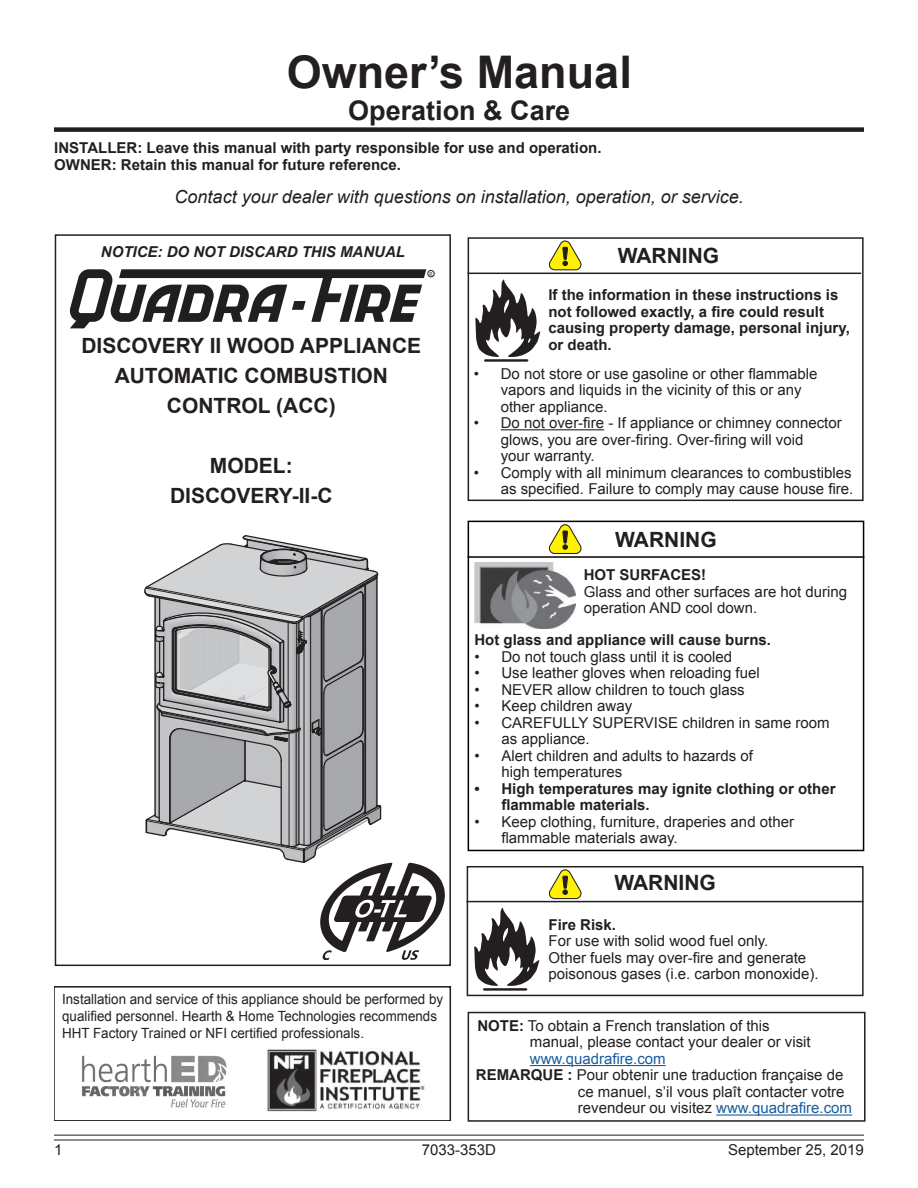
<style>
.page{position:relative;width:918px;height:1188px;background:#fff}
.page>*{position:absolute;margin:0;border:0;box-sizing:border-box;transform-origin:0 0}
.t1{font:700 45px "Arial";color:#231f20}
.t2{font:700 27px "Arial";color:#231f20}
.t3{font:700 21px/30px "Arial";color:#231f20;text-align:center}
.t4{font:italic 18px "Arial";color:#231f20}
.t5{font:15px/16.5px "Arial";color:#231f20}
.t6{font:700 15px/16.5px "Arial";color:#231f20}
.t7{font:italic 700 15px "Arial";color:#231f20}
.t8{font:15px "Arial";color:#175d9e}
.t9{font:14.1px/17px "Arial";color:#231f20;scale:.95 1}
.t10{font:5.4px "Arial Narrow";color:#211e1e}
.s1{font-weight:700}
.s2{color:#175d9e}
</style>
<div class="page">
<hr style="left:54px;top:1140px;width:810px;height:1px;background:#231f20">
<hr style="left:54px;top:1135px;width:810px;height:1px;background:#231f20">
<div style="left:54px;top:127px;width:810px;height:5px;background:#231f20"></div>
<div style="left:55px;top:234px;width:396px;height:732px;border:2px solid #231f20"></div>
<svg style="left:70px;top:269px;width:356px;height:59px"></svg>
<div style="left:428px;top:270px;width:6px;height:7px;border:1px solid #211e1e;border-radius:50%"></div>
<img style="left:156px;top:769px;width:222px;height:9px">
<hr style="left:289px;top:733px;width:1px;height:113px;background:#231f20">
<hr style="left:296px;top:732px;width:1px;height:114px;background:#231f20">
<hr style="left:304px;top:645px;width:1px;height:200px;background:#231f20">
<hr style="left:310px;top:616px;width:1px;height:229px;background:#231f20">
<hr style="left:322px;top:609px;width:1px;height:227px;background:#231f20">
<hr style="left:154px;top:597px;width:2px;height:219px;background:#231f20">
<hr style="left:159px;top:711px;width:1px;height:110px;background:#231f20">
<hr style="left:169px;top:739px;width:2px;height:84px;background:#231f20">
<hr style="left:244px;top:741px;width:2px;height:40px;background:#231f20">
<hr style="left:281px;top:760px;width:1px;height:85px;background:#231f20">
<hr style="left:298px;top:730px;width:2px;height:114px;background:#231f20">
<hr style="left:321px;top:731px;width:1px;height:107px;background:#231f20">
<hr style="left:323px;top:768px;width:1px;height:57px;background:#231f20">
<hr style="left:362px;top:746px;width:2px;height:57px;background:#231f20">
<hr style="left:364px;top:585px;width:2px;height:227px;background:#231f20">
<hr style="left:376px;top:578px;width:1px;height:228px;background:#231f20">
<svg style="left:145px;top:778px;width:300px;height:182px"></svg>
<svg style="left:144px;top:535px;width:235px;height:234px;background:#aeaeb0"></svg>
<div style="left:468px;top:521px;width:396px;height:330px;border:2px solid #000"></div>
<img style="left:474px;top:562px;width:102px;height:66px">
<hr style="left:468px;top:556px;width:396px;height:2px;background:#000">
<svg style="left:549px;top:524px;width:33px;height:30px"></svg>
<svg style="left:474px;top:908px;width:65px;height:83px"></svg>
<hr style="left:466px;top:901px;width:398px;height:1px;background:#231f20">
<div style="left:467px;top:866px;width:397px;height:130px;border:2px solid #231f20"></div>
<svg style="left:549px;top:869px;width:33px;height:30px"></svg>
<div style="left:468px;top:237px;width:396px;height:264px;border:2px solid #231f20"></div>
<svg style="left:475px;top:279px;width:65px;height:83px"></svg>
<hr style="left:468px;top:273px;width:393px;height:1px;background:#231f20">
<svg style="left:549px;top:240px;width:33px;height:31px"></svg>
<hr style="left:501px;top:429px;width:103px;height:1px;background:#231f20">
<hr style="left:530px;top:1065px;width:136px;height:1px;background:#175d9e">
<hr style="left:716px;top:1115px;width:136px;height:1px;background:#175d9e">
<div style="left:468px;top:1012px;width:398px;height:110px;border:2px solid #231f20"></div>
<div style="left:54px;top:986px;width:397px;height:135px;border:2px solid #231f20"></div>
<img style="left:266px;top:1048px;width:159px;height:64px">
<img style="left:81px;top:1055px;width:146px;height:53px">
<h1 class="t1" style="left:287px;top:42px;width:347px">Owner’s Manual</h1>
<h2 class="t2" style="left:348px;top:93px;width:224px">Operation &amp; Care</h2>
<p class="t6" style="left:54px;top:140px;width:549px">INSTALLER: Leave this manual with party responsible for use and operation.<br>OWNER: Retain this manual for future reference.</p>
<p class="t4" style="left:175px;top:185px;width:571px">Contact your dealer with questions on installation, operation, or service.</p>
<p class="t7" style="left:101px;top:241px;width:306px">NOTICE: DO NOT DISCARD THIS MANUAL</p>
<p class="t10" style="left:430px;top:270px;width:5px">R</p>
<h3 class="t3" style="left:81px;top:331px;width:341px">DISCOVERY II WOOD APPLIANCE<br>AUTOMATIC COMBUSTION<br>CONTROL (ACC)</h3>
<h3 class="t3" style="left:170px;top:451px;width:164px">MODEL:<br>DISCOVERY-II-C</h3>
<p class="t9" style="left:62px;top:991px;width:403px">Installation and service of this appliance should be performed by qualified personnel. Hearth &amp; Home Technologies recommends<br>HHT Factory Trained or NFI certified professionals.</p>
<h3 class="t3" style="left:618px;top:241px;width:103px">WARNING</h3>
<p class="t6" style="left:548px;top:287px;width:303px">If the information in these instructions is not followed exactly, a fire could result causing property damage, personal injury, or death.</p>
<p class="t5" style="left:501px;top:365px;width:318px;text-indent:-27px">• Do not store or use gasoline or other flammable vapors and liquids in the vicinity of this or any other appliance.</p>
<p class="t5" style="left:501px;top:415px;width:342px;text-indent:-27px">• Do not over-fire - If appliance or chimney connector glows, you are over-firing. Over-firing will void<br>your warranty.</p>
<p class="t5" style="left:474px;top:464px;width:381px;text-align:right">• Comply with all minimum clearances to combustibles as specified. Failure to comply may cause house fire.</p>
<h3 class="t3" style="left:615px;top:525px;width:103px">WARNING</h3>
<p class="t6" style="left:584px;top:567px;width:124px">HOT SURFACES!</p>
<p class="t5" style="left:584px;top:584px;width:265px">Glass and other surfaces are hot during operation AND cool down.</p>
<p class="t6" style="left:474px;top:632px;width:298px">Hot glass and appliance will cause burns.</p>
<p class="t5" style="left:474px;top:648px;width:259px">• Do not touch glass until it is cooled</p>
<p class="t5" style="left:474px;top:665px;width:287px">• Use leather gloves when reloading fuel</p>
<p class="t5" style="left:474px;top:681px;width:272px">• NEVER allow children to touch glass</p>
<p class="t5" style="left:474px;top:698px;width:159px">• Keep children away</p>
<p class="t5" style="left:501px;top:714px;width:330px;text-indent:-27px">• CAREFULLY SUPERVISE children in same room as appliance.</p>
<p class="t5" style="left:501px;top:747px;width:253px;text-indent:-27px">• Alert children and adults to hazards of high temperatures</p>
<p class="t6" style="left:501px;top:781px;width:336px;text-indent:-27px">• High temperatures may ignite clothing or other flammable materials.</p>
<p class="t5" style="left:501px;top:813px;width:294px;text-indent:-27px">• Keep clothing, furniture, draperies and other flammable materials away.</p>
<h3 class="t3" style="left:614px;top:869px;width:103px">WARNING</h3>
<p class="t6" style="left:549px;top:917px;width:69px">Fire Risk.</p>
<p class="t5" style="left:549px;top:933px;width:272px">For use with solid wood fuel only.<br>Other fuels may over-fire and generate poisonous gases (i.e. carbon monoxide).</p>
<p class="t5" style="left:530px;top:1018px;width:282px;text-indent:-52px"><span class="s1">NOTE:</span> To obtain a French translation of this manual, please contact your dealer or visit</p>
<p class="t8" style="left:530px;top:1049px;width:137px">www.quadrafire.com</p>
<p class="t5" style="left:476px;top:1067px;width:369px"><span class="s1">REMARQUE :</span> Pour obtenir une traduction française de</p>
<p class="t5" style="left:578px;top:1084px;width:268px">ce manuel, s’il vous plaît contacter votre</p>
<p class="t5" style="left:578px;top:1100px;width:276px">revendeur ou visitez <span class="s2">www.quadrafire.com</span></p>
<p class="t5" style="left:54px;top:1142px;width:10px">1</p>
<p class="t5" style="left:422px;top:1142px;width:76px">7033-353D</p>
<p class="t5" style="left:728px;top:1142px;width:137px">September 25, 2019</p>
</div>
